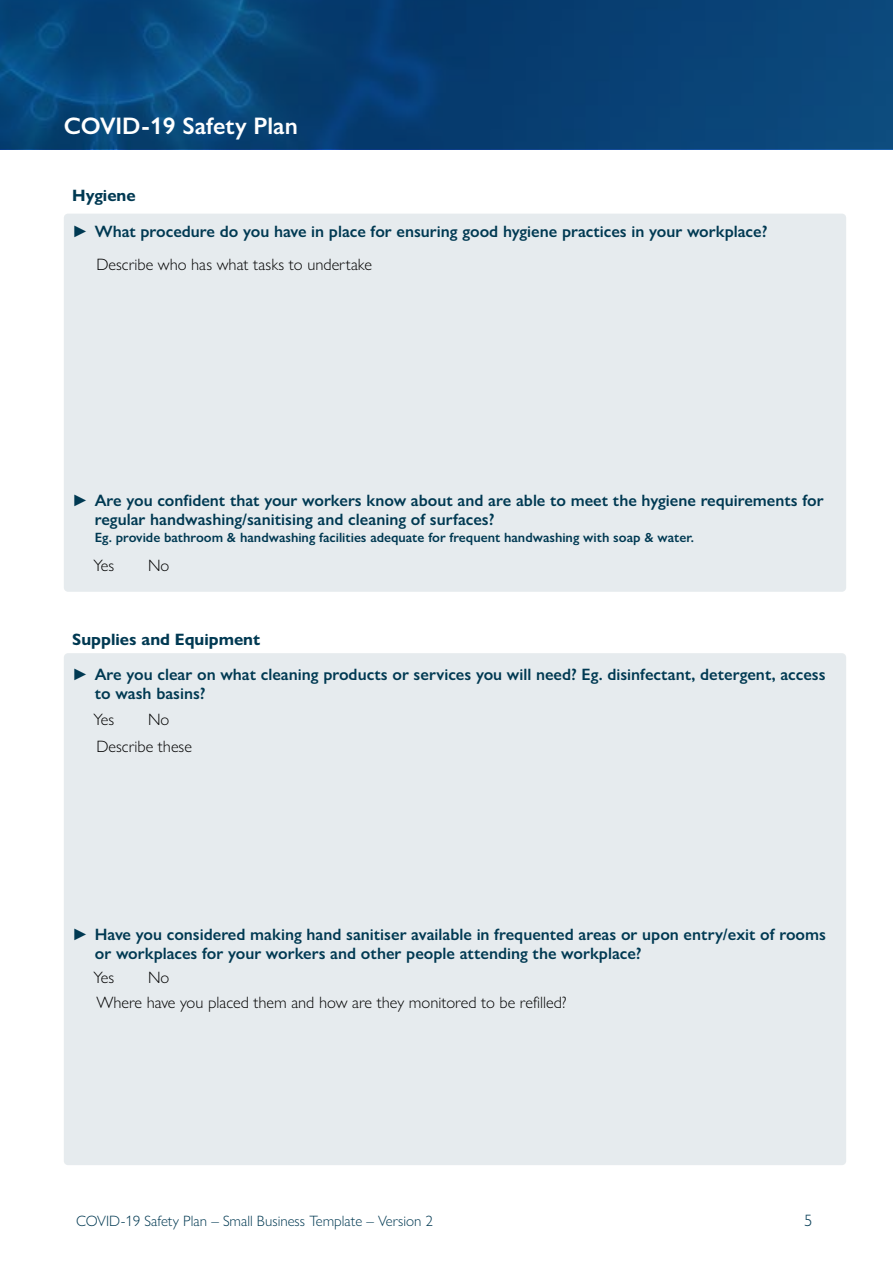
<style>
.page{position:relative;width:893px;height:1263px;background:#fff}
.page>*{position:absolute;margin:0;border:0;box-sizing:border-box;transform-origin:0 0}
.t1{font:600 24px "Gill Sans Nova";color:#fff}
.t2{font:600 16.5px/19.5px "Gill Sans Nova";color:#003952}
.t3{font:300 16.5px "Gill Sans Nova";color:#000}
.t4{font:700 16.5px "Gill Sans Nova";color:#003952}
.t5{font:300 16.5px "Gill Sans Nova";color:#003952}
.t6{font:300 15px "Gill Sans Nova";color:#003952}
.t7{font:600 13.5px "Gill Sans Nova";color:#003952}
</style>
<div class="page">
<svg style="left:0;top:0;width:893px;height:149px;background:#074276"></svg>
<div style="left:64px;top:214px;width:782px;height:378px;background:#e6ebee;border-radius:4px"></div>
<div style="left:64px;top:653px;width:782px;height:512px;background:#e6ebee;border-radius:4px"></div>
<h1 class="t1" style="left:64px;top:111px;width:236px">COVID-19 Safety Plan</h1>
<p class="t4" style="left:72px;top:185px;width:65px">Hygiene</p>
<p class="t2" style="left:72px;top:221px;width:697px">► What procedure do you have in place for ensuring good hygiene practices in your workplace?</p>
<p class="t3" style="left:96px;top:254px;width:277px">Describe who has what tasks to undertake</p>
<p class="t2" style="left:95px;top:490px;width:730px;text-indent:-23px">► Are you confident that your workers know about and are able to meet the hygiene requirements for regular handwashing/sanitising and cleaning of surfaces?</p>
<p class="t7" style="left:95px;top:529px;width:601px">Eg. provide bathroom &amp; handwashing facilities adequate for frequent handwashing with soap &amp; water.</p>
<p class="t3" style="left:94px;top:556px;width:22px">Yes</p>
<p class="t3" style="left:148px;top:556px;width:23px">No</p>
<p class="t4" style="left:72px;top:629px;width:189px">Supplies and Equipment</p>
<p class="t2" style="left:95px;top:664px;width:732px;text-indent:-23px">► Are you clear on what cleaning products or services you will need? Eg. disinfectant, detergent, access to wash basins?</p>
<p class="t3" style="left:94px;top:709px;width:22px">Yes</p>
<p class="t3" style="left:148px;top:709px;width:23px">No</p>
<p class="t3" style="left:96px;top:736px;width:97px">Describe these</p>
<p class="t2" style="left:95px;top:924px;width:733px;text-indent:-23px">► Have you considered making hand sanitiser available in frequented areas or upon entry/exit of rooms or workplaces for your workers and other people attending the workplace?</p>
<p class="t3" style="left:94px;top:967px;width:22px">Yes</p>
<p class="t3" style="left:148px;top:967px;width:23px">No</p>
<p class="t3" style="left:96px;top:993px;width:472px">Where have you placed them and how are they monitored to be refilled?</p>
<p class="t6" style="left:76px;top:1212px;width:358px">COVID-19 Safety Plan – Small Business Template – Version 2</p>
<p class="t5" style="left:804px;top:1211px;width:10px">5</p>
</div>
